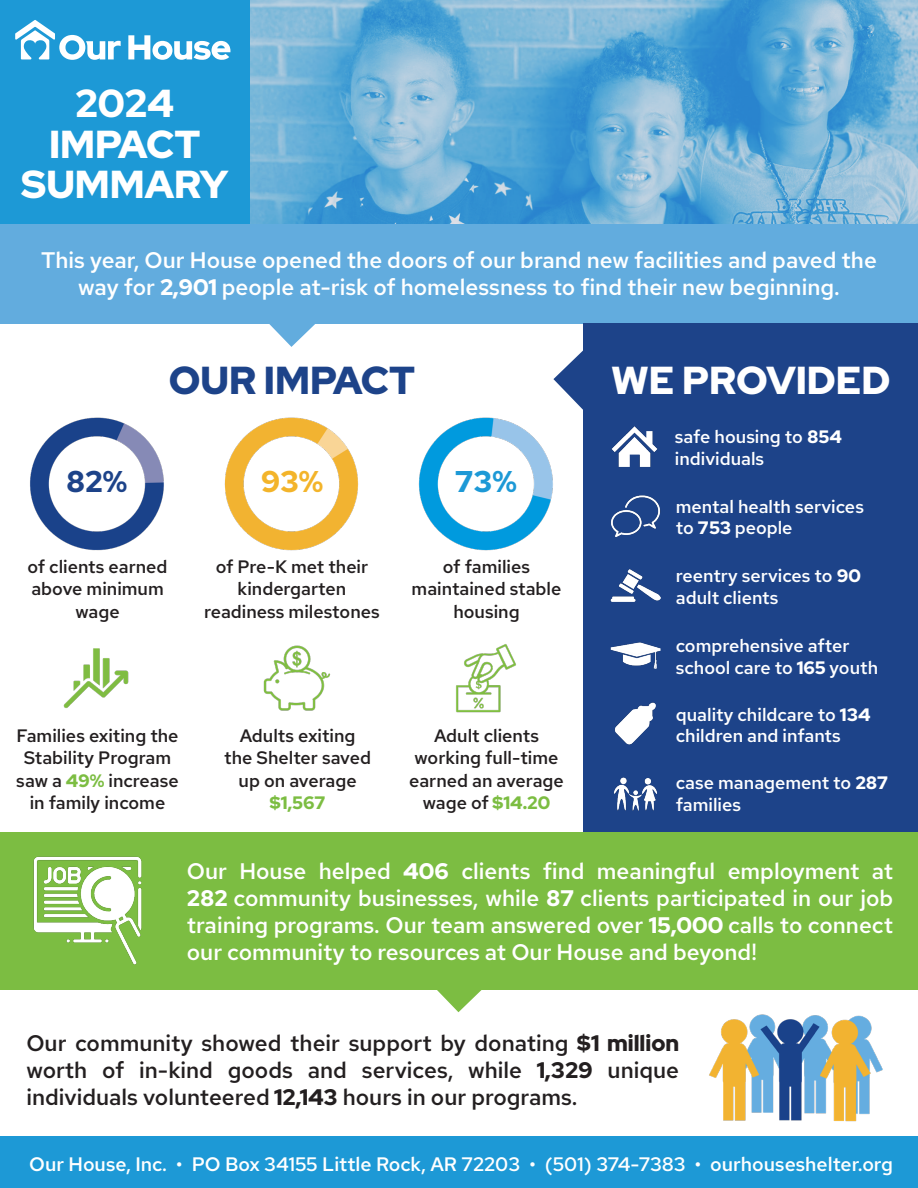
<style>
.page{position:relative;width:918px;height:1188px;background:#fff}
.page>*{position:absolute;margin:0;border:0;box-sizing:border-box;transform-origin:0 0}
.t1{font:900 39px/40.5px "Red Hat Display";color:#fff;text-align:center}
.t2{font:900 39px "Red Hat Display";color:#1d4389}
.t3{font:900 30px "Red Hat Display";color:#1d4389}
.t4{font:900 30px "Red Hat Display";color:#f3b42a}
.t5{font:900 30px "Red Hat Display";color:#1d99d6}
.t6{font:500 22.5px/27px "Red Hat Text";color:#fff;text-align:center}
.t7{font:500 22.5px/27px "Red Hat Text";color:#231f20;text-align:justify}
.t8{font:500 19.5px "Red Hat Text";color:#fff}
.t9{font:500 18px/22.5px "Red Hat Text";color:#231f20;text-align:center}
.t10{font:500 18px/21.6px "Red Hat Text";color:#fff}
.s1{font-family:"Red Hat Display";font-weight:900}
.s2{font-family:"Red Hat Display";font-weight:900;color:#7cbd42}
</style>
<div class="page">
<svg style="left:553px;top:349px;width:31px;height:61px"></svg>
<div style="left:0;top:832px;width:918px;height:157px;background:#7cbd42"></div>
<div style="left:0;top:224px;width:918px;height:100px;background:#62acde"></div>
<div style="left:0;top:1136px;width:918px;height:52px;background:#1d99d6"></div>
<img style="left:249px;top:0;width:669px;height:224px">
<div style="left:0;top:0;width:249px;height:224px;background:#1d99d6"></div>
<svg style="left:269px;top:324px;width:46px;height:23px"></svg>
<img style="left:703px;top:989px;width:187px;height:133px">
<svg style="left:428px;top:989px;width:62px;height:23px"></svg>
<div style="left:584px;top:324px;width:334px;height:508px;background:#1d4389"></div>
<img style="left:611px;top:426px;width:47px;height:41px">
<img style="left:610px;top:495px;width:51px;height:42px">
<img style="left:610px;top:569px;width:51px;height:33px">
<img style="left:610px;top:642px;width:51px;height:27px">
<img style="left:614px;top:702px;width:42px;height:43px">
<img style="left:614px;top:777px;width:43px;height:34px">
<img style="left:33px;top:856px;width:109px;height:109px">
<svg style="left:15px;top:20px;width:106px;height:40px"></svg>
<svg style="left:128px;top:35px;width:102px;height:25px"></svg>
<img style="left:263px;top:645px;width:68px;height:66px">
<img style="left:63px;top:648px;width:66px;height:60px">
<img style="left:456px;top:644px;width:60px;height:69px">
<img style="left:30px;top:417px;width:134px;height:134px">
<img style="left:418px;top:394px;width:161px;height:157px">
<img style="left:224px;top:417px;width:135px;height:134px">
<p class="t1" style="left:75px;top:82px;width:101px">2024</p>
<p class="t1" style="left:21px;top:123px;width:208px">IMPACT<br>SUMMARY</p>
<p class="t6" style="left:41px;top:246px;width:837px">This year, Our House opened the doors of our brand new facilities and paved the way for <span class="s1">2,901</span> people at-risk of homelessness to find their new beginning.</p>
<p class="t2" style="left:169px;top:355px;width:248px">OUR IMPACT</p>
<p class="t3" style="left:66px;top:462px;width:63px">82%</p>
<p class="t4" style="left:261px;top:462px;width:64px">93%</p>
<p class="t5" style="left:455px;top:462px;width:63px">73%</p>
<p class="t9" style="left:28px;top:555px;width:142px">of clients earned above minimum wage</p>
<p class="t9" style="left:412px;top:555px;width:151px">of families maintained stable housing</p>
<p class="t9" style="left:204px;top:555px;width:177px">of Pre-K met their kindergarten readiness milestones</p>
<p class="t9" style="left:16px;top:724px;width:164px">Families exiting the<br>Stability Program saw a <span class="s2">49%</span> increase in family income</p>
<p class="t9" style="left:409px;top:724px;width:156px">Adult clients working full-time earned an average wage of <span class="s2">$14.20</span></p>
<p class="t9" style="left:224px;top:724px;width:148px">Adults exiting the Shelter saved up on average <span class="s2">$1,567</span></p>
<p class="t1" style="left:611px;top:359px;width:281px">WE PROVIDED</p>
<p class="t10" style="left:675px;top:426px;width:169px">safe housing to <span class="s1">854 </span>individuals</p>
<p class="t10" style="left:676px;top:495px;width:190px">mental health services</p>
<p class="t10" style="left:676px;top:517px;width:118px">to <span class="s1">753</span> people</p>
<p class="t10" style="left:676px;top:565px;width:187px">reentry services to <span class="s1">90 </span>adult clients</p>
<p class="t10" style="left:676px;top:635px;width:204px">comprehensive after school care to <span class="s1">165</span> youth</p>
<p class="t10" style="left:676px;top:703px;width:196px">quality childcare to <span class="s1">134 </span>children and infants</p>
<p class="t10" style="left:676px;top:772px;width:214px">case management to <span class="s1">287 </span>families</p>
<p class="t6" style="left:187px;top:858px;width:708px;text-align:justify">Our House helped <span class="s1">406</span> clients find meaningful employment at <span class="s1">282</span> community businesses, while <span class="s1">87</span> clients participated in our job training programs. Our team answered over <span class="s1">15,000</span> calls to connect our community to resources at Our House and beyond!</p>
<p class="t7" style="left:26px;top:1029px;width:654px">Our community showed their support by donating <span class="s1">$1 million </span>worth of in-kind goods and services, while <span class="s1">1,329</span> unique individuals volunteered <span class="s1">12,143</span> hours in our programs.</p>
<p class="t8" style="left:29px;top:1151px;width:865px">Our House, Inc. • PO Box 34155 Little Rock, AR 72203 • (501) 374-7383 • ourhouseshelter.org</p>
</div>
